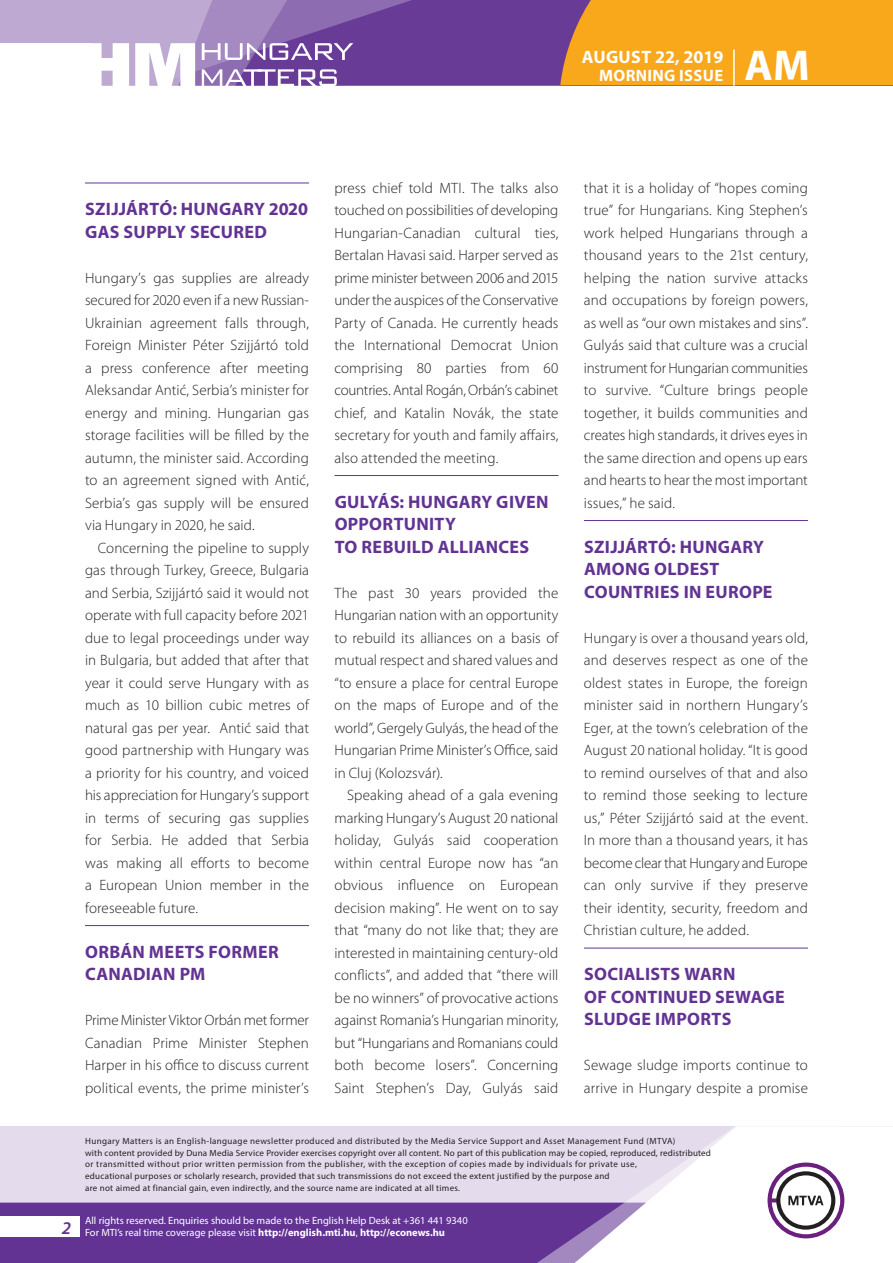
<style>
.page{position:relative;width:893px;height:1263px;background:#fff}
.page>*{position:absolute;margin:0;border:0;box-sizing:border-box;transform-origin:0 0}
.t1{font:700 43.35px "Myriad Pro";color:#fff}
.t2{font:700 18px/22.5px "Myriad Pro";letter-spacing:.01em;color:#623393}
.t3{font:700 18px "Myriad Pro";color:#fff}
.t4{font:italic 600 18px "Myriad Pro";color:#623393}
.t5{font:700 16.5px "Myriad Pro";letter-spacing:.02em;color:#fff}
.t6{font:300 15px/22.5px "Myriad Pro";letter-spacing:.005em;color:#231f20;text-align:justify}
.t7{font:10.5px/12px "Myriad Pro";color:#fff}
.t8{font:9px/12px "Myriad Pro";letter-spacing:.03em;color:#231f20}
.s1{font-weight:700}
</style>
<div class="page">
<div style="left:0;top:1126px;width:893px;height:137px;background:#e4dcec"></div>
<div style="left:0;top:1202px;width:506px;height:61px;background:#623393"></div>
<svg style="left:506px;top:1202px;width:69px;height:61px;background:#6b3e99"></svg>
<svg style="left:575px;top:1126px;width:318px;height:137px"></svg>
<div style="left:0;top:1216px;width:79px;height:20px;background:#fff"></div>
<div style="left:0;top:0;width:893px;height:85px;background:#683b97"></div>
<div style="left:560px;top:0;width:333px;height:85px;background:#f9a71b"></div>
<hr style="left:733px;top:49px;width:2px;height:37px;background:#fff">
<svg style="left:0;top:0;width:479px;height:86px"></svg>
<hr style="left:85px;top:183px;width:224px;height:1px;background:#623393">
<hr style="left:85px;top:925px;width:224px;height:1px;background:#623393">
<hr style="left:334px;top:475px;width:224px;height:1px;background:#623393">
<hr style="left:584px;top:520px;width:224px;height:1px;background:#623393">
<hr style="left:584px;top:948px;width:224px;height:1px;background:#623393">
<p class="t3" style="left:582px;top:45px;width:143px">August 22, 2019</p>
<p class="t5" style="left:599px;top:65px;width:125px">morning issue</p>
<h1 class="t1" style="left:745px;top:37px;width:67px">AM</h1>
<p class="t2" style="left:85px;top:197px;width:122px">SZIJJÁRTÓ: HUNG</p>
<p class="t2" style="left:232px;top:197px;width:78px">ARY 2020</p>
<p class="t2" style="left:85px;top:220px;width:148px">GAS SU PPLY SECURE</p>
<p class="t2" style="left:255px;top:220px;width:14px">D</p>
<p class="t6" style="left:85px;top:266px;width:225px">Hungary’s gas supplies are already secured for 2020 even if a new Russian-Ukrainian agreement falls through, Foreign Minister Péter Szijjártó told a press conference after meeting Aleksandar Antić, Serbia’s minister for energy and mining. Hungarian gas storage facilities will be filled by the autumn, the minister said. According to an agreement signed with Antić, Serbia’s gas supply will be ensured via Hungary in 2020, he said.</p>
<p class="t6" style="left:85px;top:536px;width:225px;text-indent:13px">Concerning the pipeline to supply gas through Turkey, Greece, Bulgaria and Serbia, Szijjártó said it would not operate with full capacity before 2021 due to legal proceedings under way in Bulgaria, but added that after that year it could serve Hungary with as much as 10 billion cubic metres of natural gas per year. Antić said that good partnership with Hungary was a priority for his country, and voiced his appreciation for Hungary’s support in terms of securing gas supplies for Serbia. He added that Serbia was making all efforts to become a European Union member in the foreseeable future.</p>
<p class="t2" style="left:85px;top:940px;width:76px">ORBÁN MEETS</p>
<p class="t2" style="left:209px;top:940px;width:23px">FORMER</p>
<p class="t2" style="left:85px;top:962px;width:120px">CANADIAN PM</p>
<p class="t6" style="left:85px;top:1009px;width:225px">Prime Minister Viktor Orbán met former Canadian Prime Minister Stephen Harper in his office to discuss current political events, the prime minister’s</p>
<p class="t6" style="left:334px;top:176px;width:225px">press chief told MTI. The talks also touched on possibilities of developing Hungarian-Canadian cultural ties, Bertalan Havasi said. Harper served as prime minister between 2006 and 2015 under the auspices of the Conservative Party of Canada. He currently heads the International Democrat Union comprising 80 parties from 60 countries. Antal Rogán, Orbán’s cabinet chief, and Katalin Novák, the state secretary for youth and family affairs, also attended the meeting.</p>
<p class="t2" style="left:335px;top:490px;width:100px">GU LYÁS: HUNG</p>
<p class="t2" style="left:459px;top:490px;width:79px">ARY GIVEN</p>
<p class="t2" style="left:335px;top:512px;width:47px">OPPORTUNIT</p>
<p class="t2" style="left:335px;top:512px;width:185px;text-indent:111px">Y<br>TO REBUI LD ALLIANCES</p>
<p class="t6" style="left:334px;top:581px;width:225px">The past 30 years provided the Hungarian nation with an opportunity to rebuild its alliances on a basis of mutual respect and shared values and “to ensure a place for central Europe on the maps of Europe and of the world”, Gergely Gulyás, the head of the Hungarian Prime Minister’s Office, said in Cluj (Kolozsvár).</p>
<p class="t6" style="left:334px;top:784px;width:225px;text-indent:13px">Speaking ahead of a gala evening marking Hungary’s August 20 national holiday, Gulyás said cooperation within central Europe now has “an obvious influence on European decision making”. He went on to say that “many do not like that; they are interested in maintaining century-old conflicts”, and added that “there will be no winners” of provocative actions against Romania’s Hungarian minority, but “Hungarians and Romanians could both become losers”. Concerning Saint Stephen’s Day, Gulyás said</p>
<p class="t6" style="left:584px;top:176px;width:225px">that it is a holiday of “hopes coming true” for Hungarians. King Stephen’s work helped Hungarians through a thousand years to the 21st century, helping the nation survive attacks and occupations by foreign powers, as well as “our own mistakes and sins”.<br>Gulyás said that culture was a crucial instrument for Hungarian communities to survive. “Culture brings people together, it builds communities and creates high standards, it drives eyes in the same direction and opens up ears and hearts to hear the most important issues,” he said.</p>
<p class="t2" style="left:584px;top:535px;width:122px">SZIJJÁRTÓ: HUNG</p>
<p class="t2" style="left:730px;top:535px;width:35px">ARY</p>
<p class="t2" style="left:584px;top:557px;width:27px">AMONG</p>
<p class="t2" style="left:654px;top:557px;width:46px">OLDEST</p>
<p class="t2" style="left:584px;top:580px;width:23px">COUNTRIES</p>
<p class="t2" style="left:684px;top:580px;width:35px">IN EURO</p>
<p class="t2" style="left:752px;top:580px;width:20px">PE</p>
<p class="t6" style="left:584px;top:626px;width:225px">Hungary is over a thousand years old, and deserves respect as one of the oldest states in Europe, the foreign minister said in northern Hungary’s Eger, at the town’s celebration of the August 20 national holiday. “It is good to remind ourselves of that and also to remind those seeking to lecture us,” Péter Szijjártó said at the event.<br>In more than a thousand years, it has become clear that Hungary and Europe can only survive if they preserve their identity, security, freedom and Christian culture, he added.</p>
<p class="t2" style="left:584px;top:962px;width:71px">SOCIALISTS</p>
<p class="t2" style="left:684px;top:962px;width:40px">WARN</p>
<p class="t2" style="left:584px;top:985px;width:50px">OF CONTINUE</p>
<p class="t2" style="left:699px;top:985px;width:76px">D SEWAGE</p>
<p class="t2" style="left:584px;top:1007px;width:115px">SLUDGE IMPORTS</p>
<p class="t6" style="left:584px;top:1054px;width:225px">Sewage sludge imports continue to arrive in Hungary despite a promise</p>
<p class="t4" style="left:62px;top:1217px;width:11px">2</p>
<p class="t8" style="left:85px;top:1134px;width:627px">Hungary Matters is an English-language newsletter produced and distributed by the Media Service Support and Asset Management Fund (MTVA)<br>with content provided by Duna Media Service Provider exercises copyright over all content. No part of this publication may be copied, reproduced, redistributed or transmitted without prior written permission from the publisher, with the exception of copies made by individuals for private use,<br>educational purposes or scholarly research, provided that such transmissions do not exceed the extent justified by the purpose and<br>are not aimed at financial gain, even indirectly, and the source name are indicated at all times.</p>
<p class="t7" style="left:85px;top:1214px;width:384px">All rights reserved. Enquiries should be made to the English Help Desk at +361 441 9340<br>For MTI’s real time coverage please visit <span class="s1">http://english.mti.hu</span>, <span class="s1">http://econews.hu</span></p>
</div>
